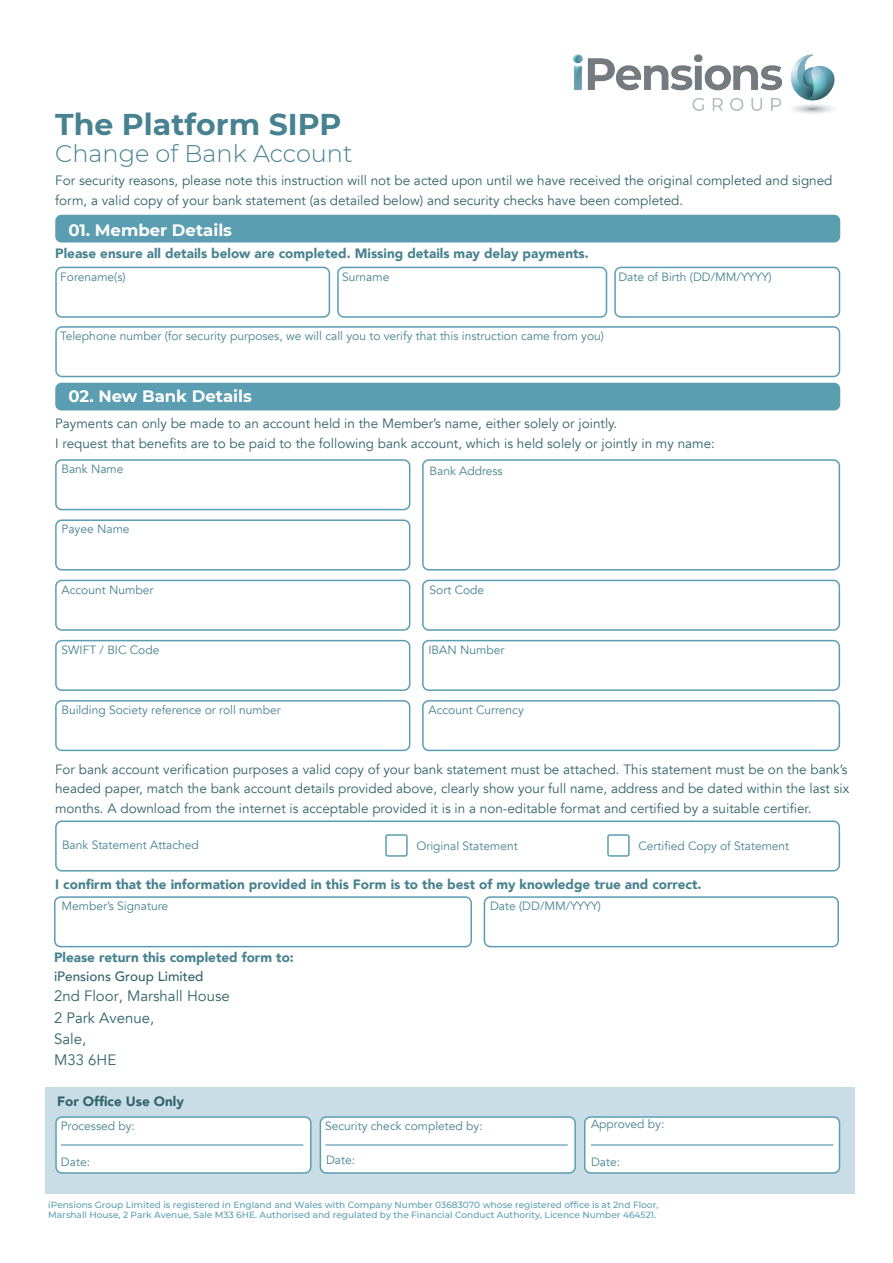
<style>
.page{position:relative;width:893px;height:1263px;background:#fff}
.page>*{position:absolute;margin:0;border:0;box-sizing:border-box;transform-origin:0 0}
.t1{font:700 30px "Montserrat";color:#46828f}
.t2{font:300 24px "Montserrat";color:#46828f}
.t3{font:700 16.5px "Montserrat";color:#fff}
.t4{font:15px/21.3px "Avenir";color:#32636a}
.t5{font:13.5px/19.5px "Avenir";color:#32636a}
.t6{font:900 13.5px/18.9px "Avenir";color:#46828f}
.t7{font:900 13.5px "Avenir";color:#32636a}
.t8{font:12px "Avenir";color:#46828f}
.t9{font:500 9px/10.8px "Montserrat";color:#5b9eb2}
.s1{font-style:inherit}
.s2{font-weight:500;color:#32636a}
</style>
<div class="page">
<div style="left:45px;top:1087px;width:810px;height:107px;background:#c8dde5"></div>
<img style="left:573px;top:54px;width:262px;height:60px">
<div style="left:55px;top:215px;width:785px;height:27px;background:#5b9eb2;border-radius:6px"></div>
<div style="left:55px;top:267px;width:275px;height:51px;border:2px solid #5b9eb2;border-radius:6px"></div>
<div style="left:337px;top:267px;width:270px;height:51px;border:2px solid #5b9eb2;border-radius:6px"></div>
<div style="left:614px;top:267px;width:226px;height:51px;border:2px solid #5b9eb2;border-radius:6px"></div>
<div style="left:55px;top:326px;width:785px;height:51px;border:2px solid #5b9eb2;border-radius:6px"></div>
<div style="left:55px;top:383px;width:785px;height:27px;background:#5b9eb2;border-radius:6px"></div>
<div style="left:55px;top:459px;width:355px;height:51px;border:2px solid #5b9eb2;border-radius:6px"></div>
<div style="left:55px;top:519px;width:355px;height:51px;border:2px solid #5b9eb2;border-radius:6px"></div>
<div style="left:422px;top:459px;width:418px;height:111px;border:2px solid #5b9eb2;border-radius:6px"></div>
<div style="left:55px;top:580px;width:355px;height:51px;border:2px solid #5b9eb2;border-radius:6px"></div>
<div style="left:422px;top:580px;width:418px;height:51px;border:2px solid #5b9eb2;border-radius:6px"></div>
<div style="left:55px;top:640px;width:355px;height:51px;border:2px solid #5b9eb2;border-radius:6px"></div>
<div style="left:422px;top:640px;width:418px;height:51px;border:2px solid #5b9eb2;border-radius:6px"></div>
<div style="left:55px;top:700px;width:355px;height:51px;border:2px solid #5b9eb2;border-radius:6px"></div>
<div style="left:422px;top:700px;width:418px;height:51px;border:2px solid #5b9eb2;border-radius:6px"></div>
<div style="left:55px;top:820px;width:785px;height:51px;border:2px solid #5b9eb2;border-radius:6px"></div>
<div style="left:385px;top:834px;width:23px;height:23px;border:2px solid #5b9eb2;border-radius:2px"></div>
<div style="left:607px;top:834px;width:23px;height:23px;border:2px solid #5b9eb2;border-radius:2px"></div>
<div style="left:54px;top:896px;width:418px;height:51px;border:2px solid #5b9eb2;border-radius:6px"></div>
<div style="left:484px;top:896px;width:355px;height:51px;border:2px solid #5b9eb2;border-radius:6px"></div>
<div style="left:56px;top:1117px;width:255px;height:56px;background:#fff;border-radius:6px"></div>
<div style="left:55px;top:1116px;width:257px;height:58px;border:2px solid #5b9eb2;border-radius:6px"></div>
<div style="left:61px;top:1118px;width:98px;height:20px;background:#fff"></div>
<div style="left:585px;top:1117px;width:254px;height:56px;background:#fff;border-radius:6px"></div>
<div style="left:584px;top:1116px;width:256px;height:58px;border:2px solid #5b9eb2;border-radius:6px"></div>
<div style="left:320px;top:1117px;width:255px;height:56px;background:#fff;border-radius:6px"></div>
<div style="left:320px;top:1116px;width:256px;height:58px;border:2px solid #5b9eb2;border-radius:6px"></div>
<hr style="left:61px;top:1144px;width:242px;height:2px;background:#7aaec1">
<hr style="left:325px;top:1144px;width:243px;height:2px;background:#7aaec1">
<hr style="left:591px;top:1144px;width:242px;height:2px;background:#7aaec1">
<p class="t1" style="left:55px;top:102px;width:288px"><span class="s1">The</span> Platform <span class="s1">SIPP</span></p>
<p class="t2" style="left:55px;top:137px;width:299px">Change of Bank Account</p>
<p class="t5" style="left:55px;top:171px;width:779px">For security reasons, please note this instruction will not be acted upon until we have received the original completed and signed form, a valid copy of your bank statement (as detailed below) and security checks have been completed.</p>
<p class="t3" style="left:68px;top:218px;width:165px">01. Member Details</p>
<p class="t6" style="left:55px;top:243px;width:535px">Please ensure all details below are completed. Missing details may delay payments.</p>
<p class="t8" style="left:60px;top:269px;width:67px">Forename(s)</p>
<p class="t8" style="left:342px;top:269px;width:49px">Surname</p>
<p class="t8" style="left:618px;top:269px;width:155px">Date of Birth (DD/MM/YYYY)</p>
<p class="t8" style="left:60px;top:329px;width:545px">Telephone number (for security purposes, we will call you to verify that this instruction came from you)</p>
<p class="t3" style="left:68px;top:384px;width:185px">02. New Bank Details</p>
<p class="t5" style="left:55px;top:414px;width:564px">Payments can only be made to an account held in the Member’s name, either solely or jointly.</p>
<p class="t5" style="left:55px;top:433px;width:661px">I request that benefits are to be paid to the following bank account, which is held solely or jointly in my name:</p>
<p class="t8" style="left:62px;top:462px;width:64px">Bank Name</p>
<p class="t8" style="left:430px;top:464px;width:75px">Bank Address</p>
<p class="t8" style="left:62px;top:522px;width:70px">Payee Name</p>
<p class="t8" style="left:62px;top:582px;width:93px">Account Number</p>
<p class="t8" style="left:430px;top:582px;width:56px">Sort Code</p>
<p class="t8" style="left:62px;top:642px;width:99px">SWIFT / BIC Code</p>
<p class="t8" style="left:428px;top:642px;width:77px">IBAN Number</p>
<p class="t8" style="left:62px;top:703px;width:221px">Building Society reference or roll number</p>
<p class="t8" style="left:428px;top:703px;width:97px">Account Currency</p>
<p class="t5" style="left:55px;top:760px;width:796px">For bank account verification purposes a valid copy of your bank statement must be attached. This statement must be on the bank’s headed paper, match the bank account details provided above, clearly show your full name, address and be dated within the last six months. A download from the internet is acceptable provided it is in a non-editable format and certified by a suitable certifier.</p>
<p class="t8" style="left:62px;top:838px;width:138px">Bank Statement Attached</p>
<p class="t8" style="left:416px;top:838px;width:103px">Original Statement</p>
<p class="t8" style="left:638px;top:838px;width:152px">Certified Copy of Statement</p>
<p class="t6" style="left:55px;top:874px;width:648px">I confirm that the information provided in this Form is to the best of my knowledge true and correct.</p>
<p class="t8" style="left:62px;top:899px;width:108px">Member’s Signature</p>
<p class="t8" style="left:490px;top:899px;width:112px">Date (DD/MM/YYYY)</p>
<p class="t6" style="left:54px;top:947px;width:241px">Please return this completed form to: <span class="s2">iPensions Group Limited</span></p>
<p class="t4" style="left:54px;top:986px;width:177px">2nd Floor, Marshall House<br>2 Park Avenue,<br>Sale,<br>M33 6HE</p>
<p class="t7" style="left:57px;top:1090px;width:128px">For Office Use Only</p>
<p class="t8" style="left:61px;top:1119px;width:76px">Processed by:</p>
<p class="t8" style="left:325px;top:1119px;width:159px">Security check completed by:</p>
<p class="t8" style="left:591px;top:1117px;width:75px">Approved by:</p>
<p class="t8" style="left:61px;top:1154px;width:31px">Date:</p>
<p class="t8" style="left:326px;top:1153px;width:31px">Date:</p>
<p class="t8" style="left:591px;top:1154px;width:31px">Date:</p>
<p class="t9" style="left:48px;top:1199px;width:612px">iPensions Group Limited is registered in England and Wales with Company Number 03683070 whose registered office is at 2nd Floor,<br>Marshall House, 2 Park Avenue, Sale M33 6HE. Authorised and regulated by the Financial Conduct Authority, Licence Number 464521.</p>
</div>
